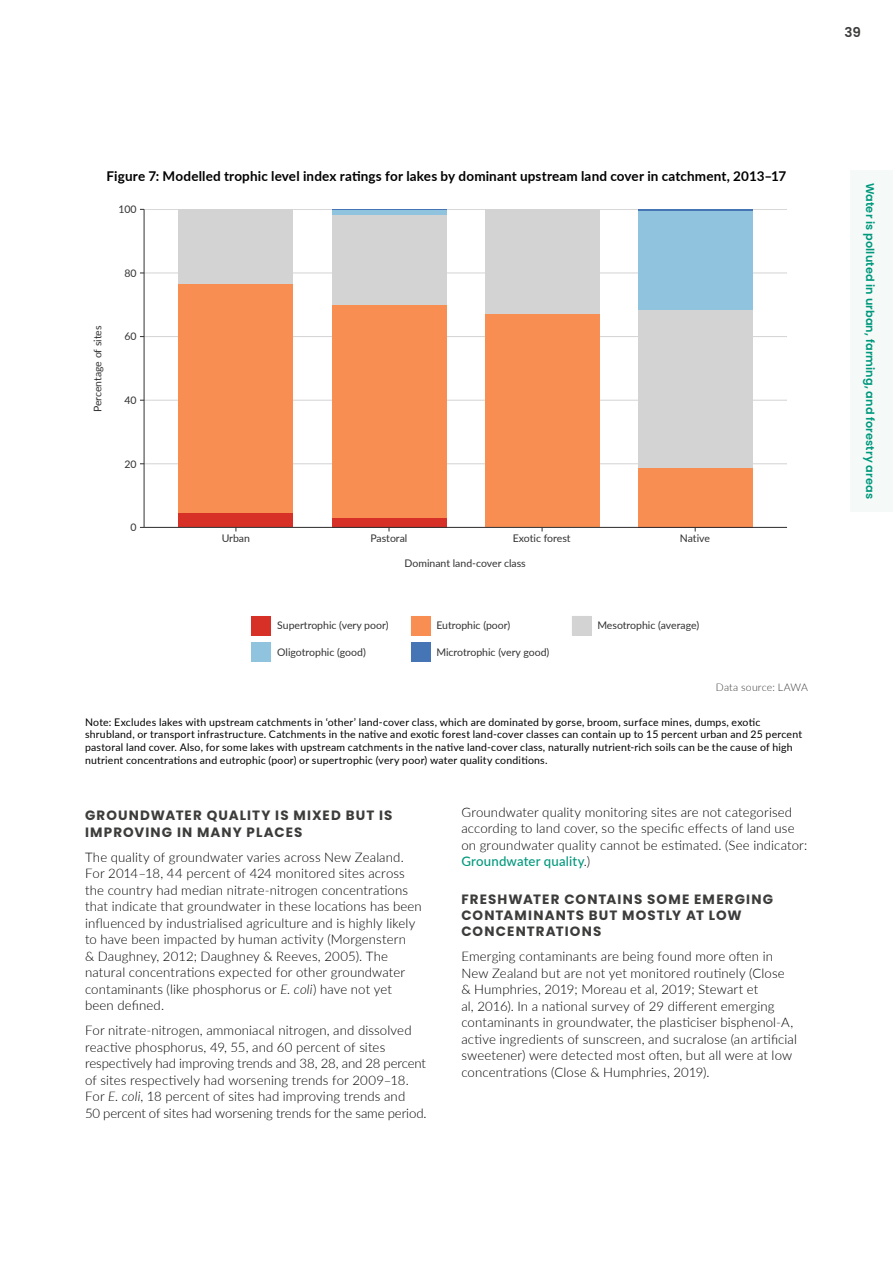
<style>
.page{position:relative;width:893px;height:1263px;background:#fff}
.page>*{position:absolute;margin:0;border:0;box-sizing:border-box;transform-origin:0 0}
.t1{font:700 13.5px/16.2px "Poppins";letter-spacing:.08em;color:#3c3c3b}
.t2{font:700 13.5px "Lato";letter-spacing:.01em;color:#000}
.t3{font:600 13.5px "Poppins";color:#3c3c3b}
.t4{font:300 13.2px/16.5px "Lato";letter-spacing:.01em;color:#000}
.t5{font:600 11.25px "Poppins";letter-spacing:.015em;color:#00987c}
.t6{font:10.5px/12.8px "Lato";letter-spacing:.02em;color:#000}
.t7{font:10.5px "Lato";color:#323232}
.t8{font:300 10.5px "Lato";letter-spacing:.015em;color:#3c3c3b}
.s1{font-style:italic}
.s2{font-weight:500;color:#00987c}
</style>
<div class="page">
<hr style="left:144px;top:463px;width:643px;height:1px;background:#d3d3d3">
<hr style="left:144px;top:400px;width:643px;height:1px;background:#d3d3d3">
<hr style="left:144px;top:336px;width:643px;height:1px;background:#d3d3d3">
<hr style="left:144px;top:273px;width:643px;height:1px;background:#d3d3d3">
<hr style="left:144px;top:209px;width:643px;height:1px;background:#d3d3d3">
<div style="left:179px;top:512px;width:114px;height:15px;background:#d73027"></div>
<div style="left:179px;top:284px;width:114px;height:228px;background:#f98e52"></div>
<div style="left:179px;top:209px;width:114px;height:75px;background:#d3d3d3"></div>
<div style="left:332px;top:518px;width:114px;height:9px;background:#d73027"></div>
<div style="left:332px;top:304px;width:114px;height:214px;background:#f98e52"></div>
<div style="left:332px;top:215px;width:114px;height:89px;background:#d3d3d3"></div>
<div style="left:332px;top:210px;width:114px;height:5px;background:#90c3dd"></div>
<hr style="left:332px;top:209px;width:114px;height:1px;background:#4575b4">
<div style="left:485px;top:313px;width:114px;height:214px;background:#f98e52"></div>
<div style="left:485px;top:209px;width:114px;height:104px;background:#d3d3d3"></div>
<hr style="left:638px;top:526px;width:115px;height:1px;background:#d73027">
<div style="left:638px;top:468px;width:115px;height:58px;background:#f98e52"></div>
<div style="left:638px;top:309px;width:115px;height:159px;background:#d3d3d3"></div>
<div style="left:638px;top:210px;width:115px;height:99px;background:#90c3dd"></div>
<hr style="left:638px;top:209px;width:115px;height:1px;background:#4575b4">
<hr style="left:144px;top:209px;width:1px;height:318px;background:#323232">
<hr style="left:144px;top:527px;width:643px;height:1px;background:#323232">
<div style="left:250px;top:614px;width:23px;height:23px;border:2px solid #fff"></div>
<div style="left:252px;top:616px;width:19px;height:19px;background:#d73027"></div>
<div style="left:409px;top:614px;width:23px;height:23px;border:2px solid #fff"></div>
<div style="left:411px;top:616px;width:19px;height:19px;background:#f98e52"></div>
<div style="left:570px;top:614px;width:23px;height:23px;border:2px solid #fff"></div>
<div style="left:572px;top:616px;width:19px;height:19px;background:#d3d3d3"></div>
<svg style="left:251px;top:642px;width:1px;height:20px"></svg>
<div style="left:252px;top:642px;width:19px;height:20px;background:#90c3dd"></div>
<svg style="left:430px;top:642px;width:1px;height:20px"></svg>
<div style="left:411px;top:642px;width:19px;height:20px;background:#4575b4"></div>
<div style="left:850px;top:170px;width:43px;height:342px;background:#f5faf9"></div>
<p class="t3" style="left:844px;top:24px;width:18px">39</p>
<p class="t2" style="left:107px;top:166px;width:681px">Figure 7: Modelled trophic level index ratings for lakes by dominant upstream land cover in catchment, 2013–17</p>
<p class="t2" style="left:366px;top:174px;width:175px">Trophic level index, 2013–17</p>
<p class="t7" style="left:118px;top:202px;width:20px">100</p>
<p class="t7" style="left:90px;top:412px;width:88px;rotate:-90deg">Percentage of sites</p>
<p class="t7" style="left:124px;top:265px;width:14px">80</p>
<p class="t7" style="left:124px;top:329px;width:14px">60</p>
<p class="t7" style="left:124px;top:393px;width:14px">40</p>
<p class="t7" style="left:124px;top:456px;width:14px">20</p>
<p class="t7" style="left:131px;top:520px;width:8px">0</p>
<p class="t7" style="left:222px;top:531px;width:30px">Urban</p>
<p class="t7" style="left:370px;top:531px;width:39px">Pastoral</p>
<p class="t7" style="left:513px;top:531px;width:59px">Exotic forest</p>
<p class="t7" style="left:680px;top:531px;width:32px">Native</p>
<p class="t7" style="left:404px;top:555px;width:123px">Dominant land-cover class</p>
<p class="t7" style="left:277px;top:618px;width:113px">Supertrophic (very poor)</p>
<p class="t7" style="left:436px;top:618px;width:75px">Eutrophic (poor)</p>
<p class="t7" style="left:597px;top:618px;width:103px">Mesotrophic (average)</p>
<p class="t7" style="left:277px;top:644px;width:90px">Oligotrophic (good)</p>
<p class="t7" style="left:436px;top:644px;width:114px">Microtrophic (very good)</p>
<p class="t8" style="left:716px;top:680px;width:93px">Data source: LAWA</p>
<p class="t6" style="left:85px;top:715px;width:719px">Note: Excludes lakes with upstream catchments in ‘other’ land-cover class, which are dominated by gorse, broom, surface mines, dumps, exotic shrubland, or transport infrastructure. Catchments in the native and exotic forest land-cover classes can contain up to 15 percent urban and 25 percent pastoral land cover. Also, for some lakes with upstream catchments in the native land-cover class, naturally nutrient-rich soils can be the cause of high nutrient concentrations and eutrophic (poor) or supertrophic (very poor) water quality conditions.</p>
<p class="t1" style="left:85px;top:808px;width:309px">GROUNDWATER QUALITY IS MIXED BUT IS<br>IMPROVING IN MANY PLACES</p>
<p class="t4" style="left:85px;top:848px;width:338px">The quality of groundwater varies across New Zealand.<br>For 2014–18, 44 percent of 424 monitored sites across the country had median nitrate-nitrogen concentrations that indicate that groundwater in these locations has been influenced by industrialised agriculture and is highly likely to have been impacted by human activity (Morgenstern<br>&amp; Daughney, 2012; Daughney &amp; Reeves, 2005). The natural concentrations expected for other groundwater contaminants (like phosphorus or <span class="s1">E. coli</span>) have not yet been defined.</p>
<p class="t4" style="left:85px;top:1022px;width:343px">For nitrate-nitrogen, ammoniacal nitrogen, and dissolved reactive phosphorus, 49, 55, and 60 percent of sites respectively had improving trends and 38, 28, and 28 percent of sites respectively had worsening trends for 2009–18.<br>For <span class="s1">E. coli</span>, 18 percent of sites had improving trends and<br>50 percent of sites had worsening trends for the same period.</p>
<p class="t4" style="left:461px;top:803px;width:347px">Groundwater quality monitoring sites are not categorised according to land cover, so the specific effects of land use on groundwater quality cannot be estimated. (See indicator:<br><span class="s2">Groundwater quality</span>.)</p>
<p class="t1" style="left:461px;top:891px;width:313px">FRESHWATER CONTAINS SOME EMERGING<br>CONTAMINANTS BUT MOSTLY AT LOW<br>CONCENTRATIONS</p>
<p class="t4" style="left:461px;top:948px;width:337px">Emerging contaminants are being found more often in New Zealand but are not yet monitored routinely (Close &amp; Humphries, 2019; Moreau et al, 2019; Stewart et<br>al, 2016). In a national survey of 29 different emerging contaminants in groundwater, the plasticiser bisphenol-A, active ingredients of sunscreen, and sucralose (an artificial sweetener) were detected most often, but all were at low concentrations (Close &amp; Humphries, 2019).</p>
<p class="t5" style="left:877px;top:183px;width:318px;rotate:90deg">Water is polluted in urban, farming, and forestry areas</p>
</div>
